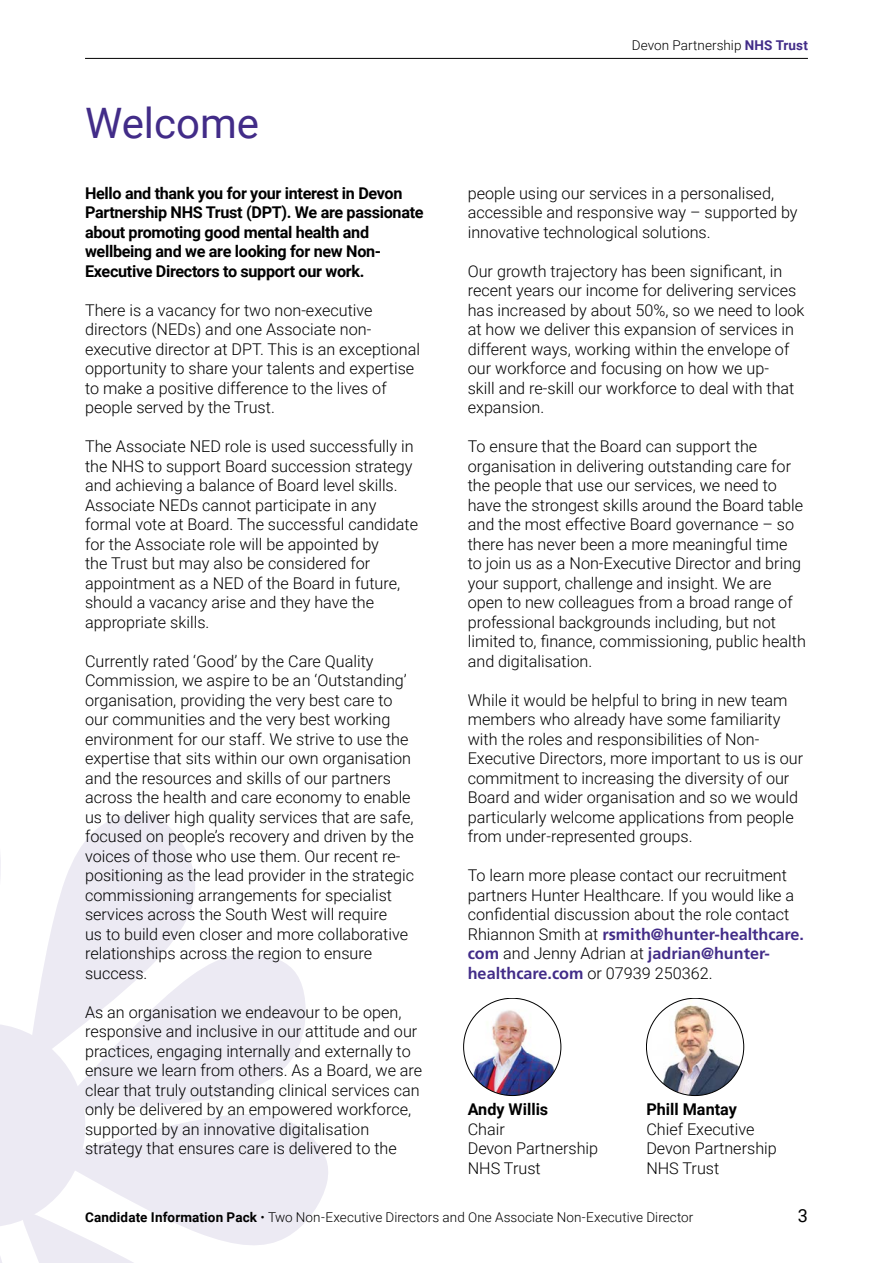
<style>
.page{position:relative;width:893px;height:1263px;background:#fff}
.page>*{position:absolute;margin:0;border:0;box-sizing:border-box;transform-origin:0 0}
.t1{font:42px "Roboto";color:#422c88}
.t2{font:18px "Roboto";color:#000}
.t3{font:300 16.2px/19.5px "Roboto";color:#000}
.t4{font:700 16.2px/19.5px "Roboto";letter-spacing:-.02em;color:#000}
.t5{font:700 16.2px/19.5px "Frutiger LT Std";color:#422c88}
.t6{font:700 16.2px "Roboto";color:#000}
.t7{font:300 13.5px "Roboto";letter-spacing:.005em;color:#000}
.s1{font-weight:700;color:#422c88}
.s2{font-family:"Roboto";font-weight:300;color:#000}
.s3{font-weight:700}
</style>
<div class="page">
<hr style="left:85px;top:58px;width:723px;height:1px;background:#000">
<svg style="left:0;top:813px;width:328px;height:450px"></svg>
<img style="left:464px;top:998px;width:97px;height:97px;border-radius:49px">
<img style="left:646px;top:998px;width:98px;height:97px;border-radius:49px">
<h1 class="t1" style="left:85px;top:93px;width:176px">Welcome</h1>
<p class="t4" style="left:85px;top:182px;width:340px">Hello and thank you for your interest in Devon Partnership NHS Trust (DPT). We are passionate about promoting good mental health and wellbeing and we are looking for new Non-Executive Directors to support our work.</p>
<p class="t3" style="left:85px;top:299px;width:337px">There is a vacancy for two non-executive directors (NEDs) and one Associate non&shy;executive director at DPT. This is an exceptional opportunity to share your talents and expertise to make a positive difference to the lives of people served by the Trust.</p>
<p class="t3" style="left:85px;top:436px;width:335px">The Associate NED role is used successfully in the NHS to support Board succession strategy and achieving a balance of Board level skills.<br>Associate NEDs cannot participate in any formal vote at Board. The successful candidate for the Associate role will be appointed by<br>the Trust but may also be considered for appointment as a NED of the Board in future, should a vacancy arise and they have the appropriate skills.</p>
<p class="t3" style="left:85px;top:650px;width:330px">Currently rated ‘Good’ by the Care Quality Commission, we aspire to be an ‘Outstanding’ organisation, providing the very best care to our communities and the very best working environment for our staff. We strive to use the expertise that sits within our own organisation and the resources and skills of our partners across the health and care economy to enable us to deliver high quality services that are safe, focused on people’s recovery and driven by the voices of those who use them. Our recent re&shy;positioning as the lead provider in the strategic commissioning arrangements for specialist services across the South West will require<br>us to build even closer and more collaborative relationships across the region to ensure success.</p>
<p class="t3" style="left:85px;top:1002px;width:339px">As an organisation we endeavour to be open, responsive and inclusive in our attitude and our practices, engaging internally and externally to ensure we learn from others. As a Board, we are clear that truly outstanding clinical services can only be delivered by an empowered workforce, supported by an innovative digitalisation strategy that ensures care is delivered to the</p>
<p class="t7" style="left:632px;top:35px;width:178px">Devon Partnership <span class="s1">NHS Trust</span></p>
<p class="t3" style="left:468px;top:182px;width:331px">people using our services in a personalised, accessible and responsive way – supported by innovative technological solutions.</p>
<p class="t3" style="left:468px;top:260px;width:338px">Our growth trajectory has been significant, in recent years our income for delivering services has increased by about 50%, so we need to look at how we deliver this expansion of services in different ways, working within the envelope of our workforce and focusing on how we up-<br>skill and re-skill our workforce to deal with that expansion.</p>
<p class="t3" style="left:468px;top:436px;width:340px">To ensure that the Board can support the organisation in delivering outstanding care for the people that use our services, we need to have the strongest skills around the Board table and the most effective Board governance – so there has never been a more meaningful time<br>to join us as a Non-Executive Director and bring your support, challenge and insight. We are open to new colleagues from a broad range of professional backgrounds including, but not limited to, finance, commissioning, public health and digitalisation.</p>
<p class="t3" style="left:468px;top:689px;width:337px">While it would be helpful to bring in new team members who already have some familiarity with the roles and responsibilities of Non-Executive Directors, more important to us is our commitment to increasing the diversity of our Board and wider organisation and so we would particularly welcome applications from people from under-represented groups.</p>
<p class="t3" style="left:468px;top:865px;width:328px">To learn more please contact our recruitment partners Hunter Healthcare. If you would like a confidential discussion about the role contact</p>
<p class="t5" style="left:468px;top:924px;width:338px"><span class="s2">Rhiannon Smith at</span> rsmith@hunter-healthcare. com <span class="s2">and Jenny Adrian at</span> jadrian@hunter&shy;healthcare.com <span class="s2">or 07939 250362.</span></p>
<p class="t6" style="left:468px;top:1098px;width:82px">Andy Willis</p>
<p class="t3" style="left:468px;top:1118px;width:132px">Chair<br>Devon Partnership<br>NHS Trust</p>
<p class="t6" style="left:646px;top:1098px;width:92px">Phill Mantay</p>
<p class="t3" style="left:646px;top:1118px;width:132px">Chief Executive<br>Devon Partnership<br>NHS Trust</p>
<p class="t7" style="left:85px;top:1207px;width:610px"><span class="s3">Candidate Information Pack</span> • Two Non-Executive Directors and One Associate Non-Executive Director</p>
<p class="t2" style="left:798px;top:1203px;width:12px">3</p>
</div>
